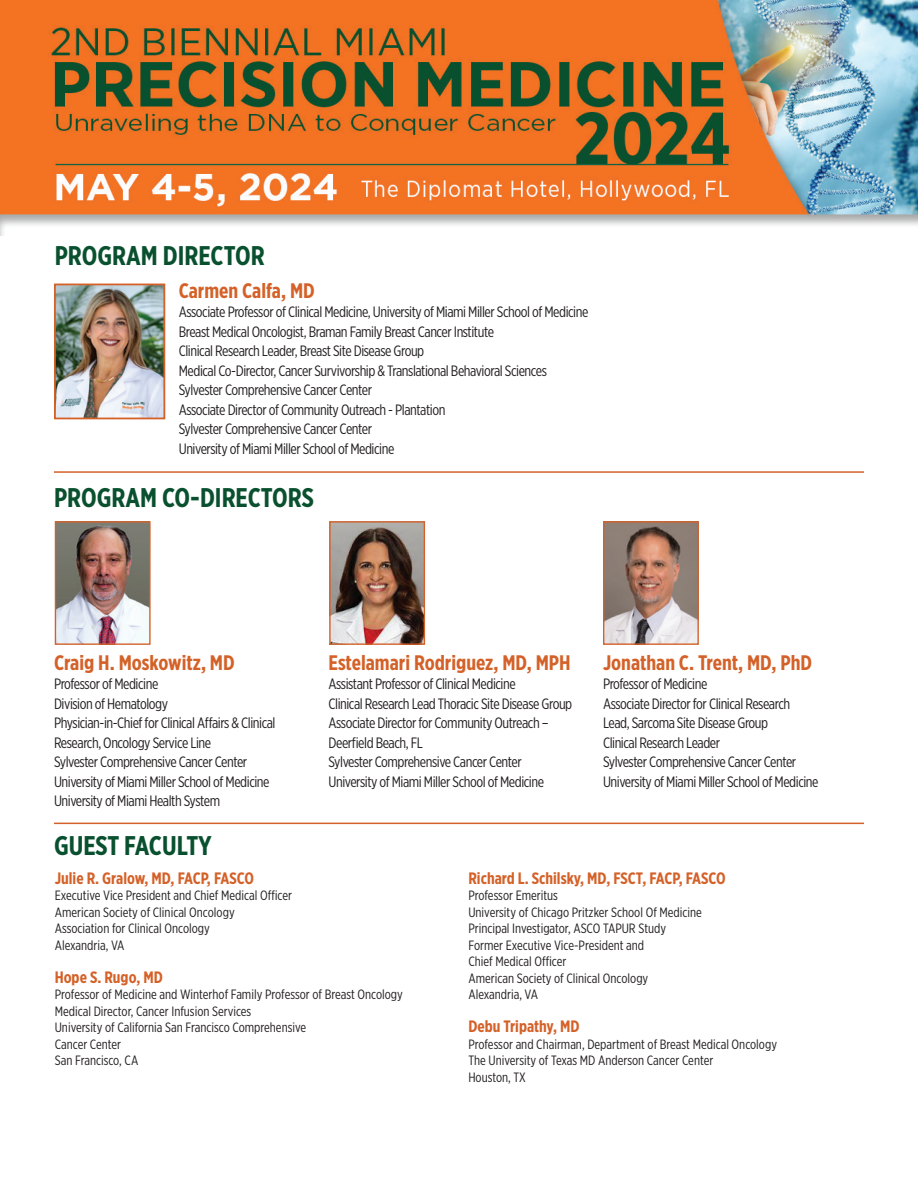
<style>
.page{position:relative;width:918px;height:1188px;background:#fff}
.page>*{position:absolute;margin:0;border:0;box-sizing:border-box;transform-origin:0 0}
.t1{font:700 27px "Gotham X Narrow";color:#09502f}
.t2{font:700 21px "Gotham X Narrow";color:#d46128}
.t3{font:700 16.5px "Gotham X Narrow";color:#d46128}
.t4{font:15px/19.5px "Gotham X Narrow";letter-spacing:-.03em;color:#231f20}
.t5{font:13.5px/16.5px "Gotham X Narrow";color:#231f20}
</style>
<div class="page">
<img style="left:0;top:0;width:918px;height:235px">
<img style="left:57px;top:287px;width:105px;height:129px">
<div style="left:54px;top:284px;width:111px;height:135px;border:2px solid #d46128"></div>
<img style="left:57px;top:523px;width:92px;height:120px">
<div style="left:55px;top:521px;width:96px;height:124px;border:1px solid #d46128"></div>
<img style="left:331px;top:523px;width:92px;height:120px">
<div style="left:329px;top:521px;width:96px;height:124px;border:1px solid #d46128"></div>
<img style="left:605px;top:523px;width:92px;height:120px">
<div style="left:603px;top:521px;width:96px;height:124px;border:1px solid #d46128"></div>
<hr style="left:54px;top:823px;width:810px;height:1px;background:#d46128">
<hr style="left:54px;top:471px;width:810px;height:2px;background:#d46128">
<h1 class="t1" style="left:55px;top:238px;width:211px">PROGRAM DIRECTOR</h1>
<h2 class="t2" style="left:179px;top:277px;width:138px">Carmen Calfa, MD</h2>
<p class="t4" style="left:179px;top:302px;width:411px">Associate Professor of Clinical Medicine, University of Miami Miller School of Medicine Breast Medical Oncologist, Braman Family Breast Cancer Institute<br>Clinical Research Leader, Breast Site Disease Group<br>Medical Co-Director, Cancer Survivorship &amp; Translational Behavioral Sciences Sylvester Comprehensive Cancer Center<br>Associate Director of Community Outreach - Plantation<br>Sylvester Comprehensive Cancer Center<br>University of Miami Miller School of Medicine</p>
<h1 class="t1" style="left:54px;top:480px;width:261px">PROGRAM CO-DIRECTORS</h1>
<h2 class="t2" style="left:54px;top:650px;width:182px">Craig H. Moskowitz, MD</h2>
<p class="t4" style="left:54px;top:674px;width:223px">Professor of Medicine<br>Division of Hematology<br>Physician-in-Chief for Clinical Affairs &amp; Clinical Research, Oncology Service Line<br>Sylvester Comprehensive Cancer Center University of Miami Miller School of Medicine University of Miami Health System</p>
<h1 class="t1" style="left:54px;top:829px;width:159px">GUEST FACULTY</h1>
<h2 class="t2" style="left:328px;top:650px;width:244px">Estelamari Rodriguez, MD, MPH</h2>
<p class="t4" style="left:328px;top:674px;width:245px">Assistant Professor of Clinical Medicine<br>Clinical Research Lead Thoracic Site Disease Group Associate Director for Community Outreach – Deerfield Beach, FL<br>Sylvester Comprehensive Cancer Center University of Miami Miller School of Medicine</p>
<h2 class="t2" style="left:603px;top:650px;width:211px">Jonathan C. Trent, MD, PhD</h2>
<p class="t4" style="left:603px;top:674px;width:217px">Professor of Medicine<br>Associate Director for Clinical Research Lead, Sarcoma Site Disease Group<br>Clinical Research Leader<br>Sylvester Comprehensive Cancer Center University of Miami Miller School of Medicine</p>
<p class="t3" style="left:55px;top:868px;width:201px">Julie R. Gralow, MD, FACP, FASCO</p>
<p class="t5" style="left:55px;top:887px;width:239px">Executive Vice President and Chief Medical Officer American Society of Clinical Oncology Association for Clinical Oncology<br>Alexandria, VA</p>
<p class="t3" style="left:55px;top:967px;width:110px">Hope S. Rugo, MD</p>
<p class="t5" style="left:55px;top:986px;width:350px">Professor of Medicine and Winterhof Family Professor of Breast Oncology Medical Director, Cancer Infusion Services<br>University of California San Francisco Comprehensive<br>Cancer Center<br>San Francisco, CA</p>
<p class="t3" style="left:468px;top:868px;width:259px">Richard L. Schilsky, MD, FSCT, FACP, FASCO</p>
<p class="t5" style="left:468px;top:887px;width:235px">Professor Emeritus<br>University of Chicago Pritzker School Of Medicine<br>Principal Investigator, ASCO TAPUR Study<br>Former Executive Vice-President and<br>Chief Medical Officer<br>American Society of Clinical Oncology<br>Alexandria, VA</p>
<p class="t3" style="left:468px;top:1016px;width:113px">Debu Tripathy, MD</p>
<p class="t5" style="left:468px;top:1035px;width:310px">Professor and Chairman, Department of Breast Medical Oncology<br>The University of Texas MD Anderson Cancer Center<br>Houston, TX</p>
</div>
